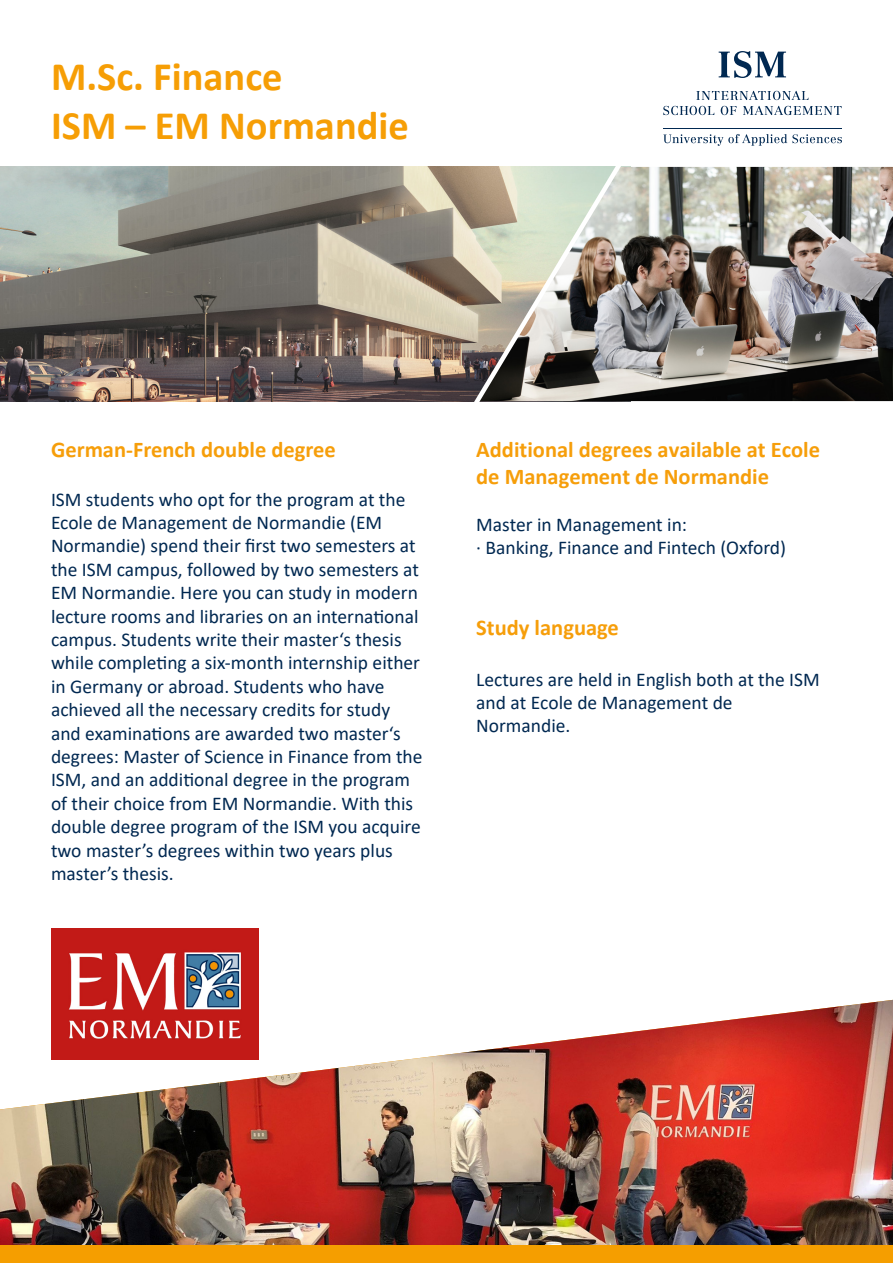
<style>
.page{position:relative;width:893px;height:1263px;background:#fff}
.page>*{position:absolute;margin:0;border:0;box-sizing:border-box;transform-origin:0 0}
.t1{font:700 40.5px/48.6px "Calibri";color:#f69e05}
.t2{font:700 22.5px/27px "Calibri";color:#f69e0a}
.t3{font:19.5px/23.4px "Calibri";color:#002851}
</style>
<div class="page">
<img style="left:0;top:167px;width:467px;height:234px">
<svg style="left:663px;top:106px;width:51px;height:9px"></svg>
<svg style="left:721px;top:106px;width:15px;height:9px"></svg>
<svg style="left:743px;top:106px;width:99px;height:9px"></svg>
<svg style="left:696px;top:91px;width:112px;height:9px"></svg>
<svg style="left:719px;top:51px;width:67px;height:27px"></svg>
<hr style="left:663px;top:128px;width:179px;height:1px;background:#002851">
<svg style="left:663px;top:134px;width:179px;height:12px"></svg>
<img style="left:0;top:1000px;width:893px;height:246px">
<div style="left:0;top:1246px;width:893px;height:17px;background:#f59e00"></div>
<img style="left:626px;top:167px;width:267px;height:234px">
<img style="left:467px;top:166px;width:159px;height:236px">
<img style="left:51px;top:928px;width:207px;height:131px">
<h1 class="t1" style="left:51px;top:52px;width:359px">M.Sc. Finance<br>ISM – EM Normandie</h1>
<p class="t2" style="left:51px;top:436px;width:286px">German-French double degree</p>
<p class="t3" style="left:51px;top:487px;width:373px">ISM students who opt for the program at the Ecole de Management de Normandie (EM Normandie) spend their first two semesters at the ISM campus, followed by two semesters at EM Normandie. Here you can study in modern lecture rooms and libraries on an international campus. Students write their master‘s thesis while completing a six-month internship either in Germany or abroad. Students who have achieved all the necessary credits for study and examinations are awarded two master‘s degrees: Master of Science in Finance from the ISM, and an additional degree in the program of their choice from EM Normandie. With this double degree program of the ISM you acquire two master’s degrees within two years plus master’s thesis.</p>
<p class="t2" style="left:476px;top:436px;width:345px">Additional degrees available at Ecole de Management de Normandie</p>
<p class="t3" style="left:476px;top:512px;width:311px">Master in Management in:<br>· Banking, Finance and Fintech (Oxford)</p>
<p class="t2" style="left:476px;top:614px;width:144px">Study language</p>
<p class="t3" style="left:476px;top:667px;width:345px">Lectures are held in English both at the ISM and at Ecole de Management de<br>Normandie.</p>
</div>
